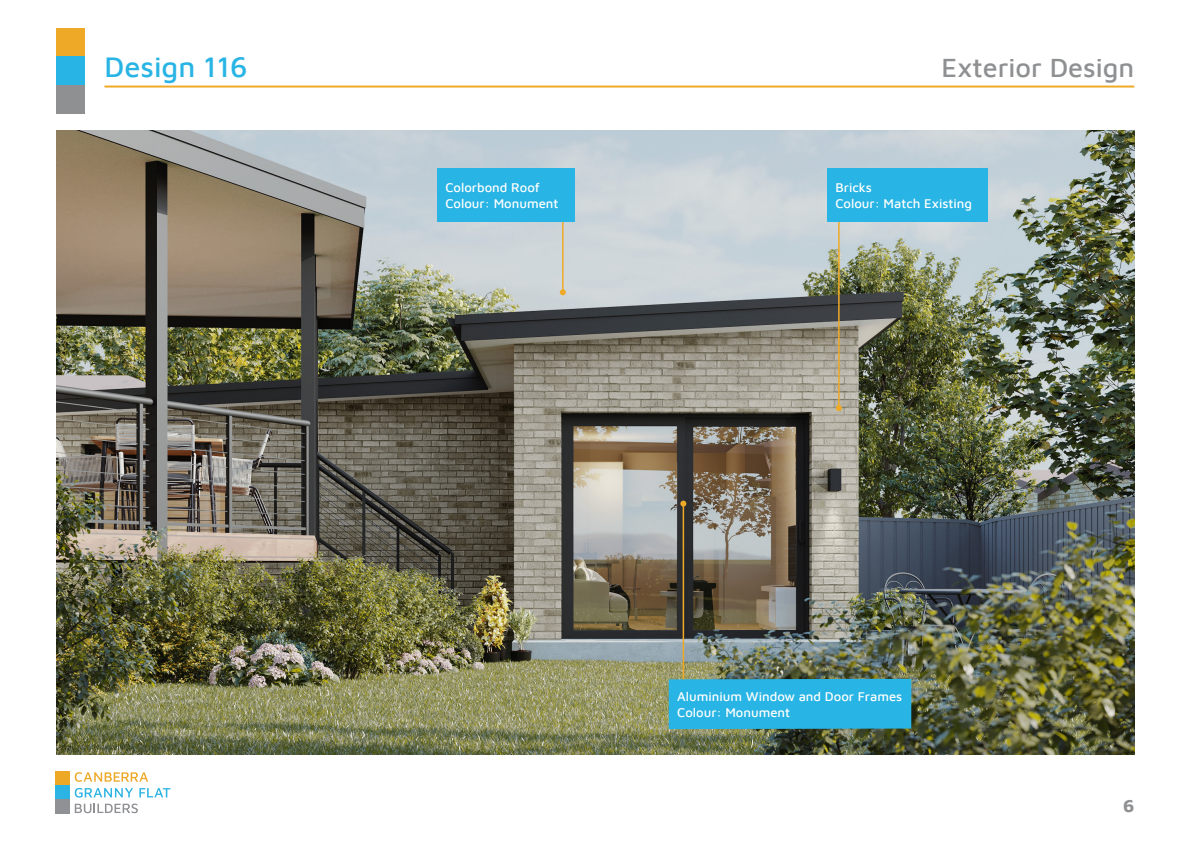
<style>
.page{position:relative;width:1191px;height:842px;background:#fff}
.page>*{position:absolute;margin:0;border:0;box-sizing:border-box;transform-origin:0 0}
.t1{font:500 29px "Maven Pro";color:#28b4e4}
.t2{font:500 27px "Maven Pro";color:#8e9092}
.t3{font:700 18px "Maven Pro";color:#8e9092}
.t4{font:500 13px "Maven Pro";color:#fff}
</style>
<div class="page">
<div style="left:57px;top:28px;width:28px;height:29px;background:#eeaa26"></div>
<div style="left:57px;top:57px;width:28px;height:28px;background:#28b4e4"></div>
<div style="left:57px;top:85px;width:28px;height:28px;background:#8e9092"></div>
<hr style="left:104px;top:86px;width:1030px;height:2px;background:#eeaa26">
<svg style="left:75px;top:772px;width:73px;height:10px"></svg>
<svg style="left:75px;top:788px;width:95px;height:25px"></svg>
<div style="left:56px;top:771px;width:14px;height:14px;background:#eda826"></div>
<div style="left:56px;top:785px;width:14px;height:14px;background:#2bb3e3"></div>
<div style="left:56px;top:799px;width:14px;height:15px;background:#8f9194"></div>
<img style="left:57px;top:130px;width:1077px;height:624px">
<hr style="left:838px;top:208px;width:1px;height:200px;background:#eeaa26">
<svg style="left:836px;top:405px;width:6px;height:6px"></svg>
<div style="left:827px;top:168px;width:160px;height:54px;background:#28b4e4"></div>
<hr style="left:562px;top:208px;width:1px;height:84px;background:#eeaa26">
<svg style="left:560px;top:289px;width:6px;height:6px"></svg>
<div style="left:437px;top:168px;width:138px;height:54px;background:#28b4e4"></div>
<hr style="left:682px;top:504px;width:2px;height:203px;background:#eeaa26">
<svg style="left:680px;top:501px;width:6px;height:6px"></svg>
<div style="left:668px;top:679px;width:243px;height:50px;background:#28b4e4"></div>
<p class="t1" style="left:104px;top:47px;width:145px">Design 116</p>
<p class="t2" style="left:941px;top:49px;width:194px">Exterior Design</p>
<p class="t4" style="left:445px;top:179px;width:96px">Colorbond Roof</p>
<p class="t4" style="left:445px;top:194px;width:114px">Colour: Monument</p>
<p class="t4" style="left:835px;top:179px;width:38px">Bricks</p>
<p class="t4" style="left:835px;top:194px;width:138px">Colour: Match Existing</p>
<p class="t4" style="left:677px;top:688px;width:227px">Aluminium Window and Door Frames</p>
<p class="t4" style="left:677px;top:703px;width:114px">Colour: Monument</p>
<h3 class="t3" style="left:1123px;top:793px;width:13px">6</h3>
</div>
